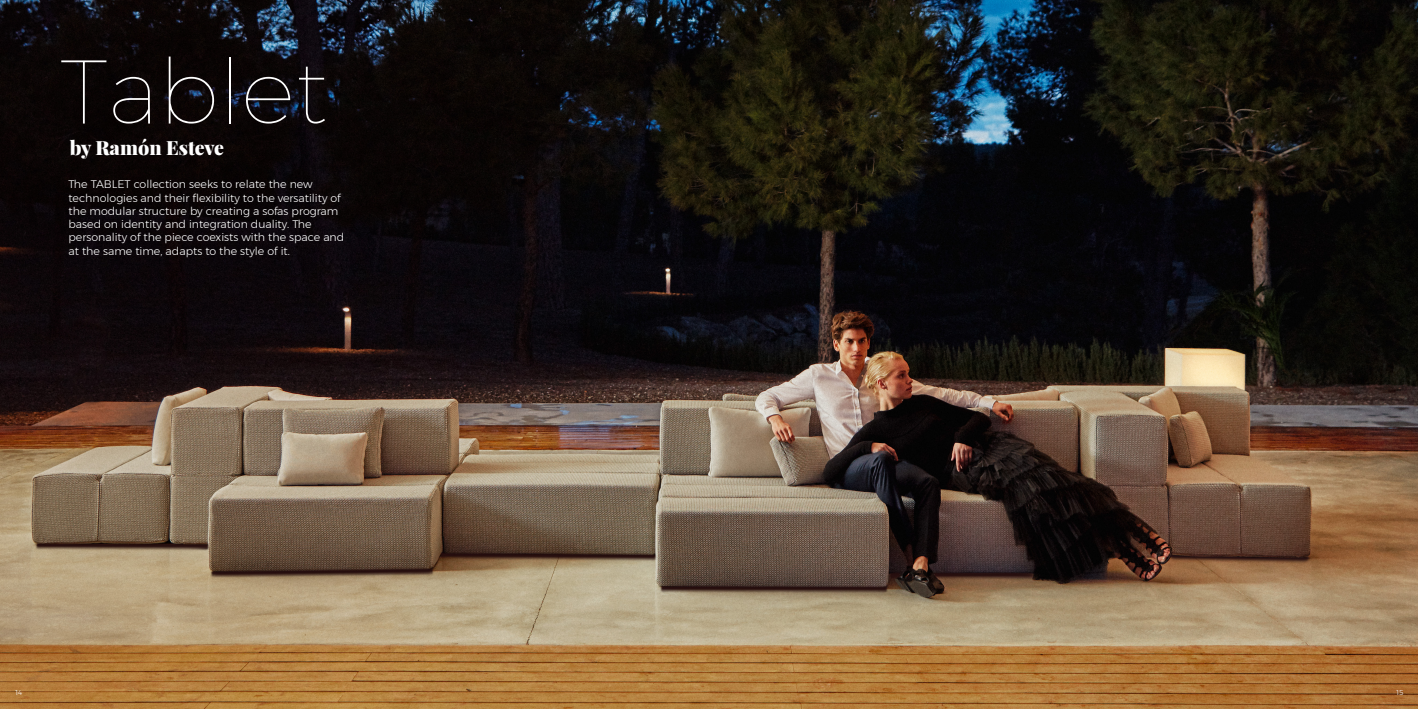
<style>
.page{position:relative;width:1418px;height:709px;background:#fff}
.page>*{position:absolute;margin:0;border:0;box-sizing:border-box;transform-origin:0 0}
.t1{font:100 90.2px "Montserrat";color:#fff}
.t2{font:900 19.6px "Playfair Display";color:#fff}
.t3{font:300 11px/13.2px "Montserrat";color:#fff}
.t4{font:300 7px "Montserrat";color:#fff}
</style>
<div class="page">
<img style="left:0;top:0;width:1417px;height:709px">
<svg style="left:1335px;top:21px;width:56px;height:10px"></svg>
<p class="t1" style="left:60px;top:26px;width:268px">Tablet</p>
<p class="t2" style="left:70px;top:135px;width:156px">by Ramón Esteve</p>
<p class="t3" style="left:68px;top:178px;width:277px">The TABLET collection seeks to relate the new technologies and their flexibility to the versatility of the modular structure by creating a sofas program based on identity and integration duality. The personality of the piece coexists with the space and at the same time, adapts to the style of it.</p>
<p class="t4" style="left:16px;top:686px;width:8px">14</p>
<p class="t4" style="left:1396px;top:686px;width:8px">15</p>
</div>
